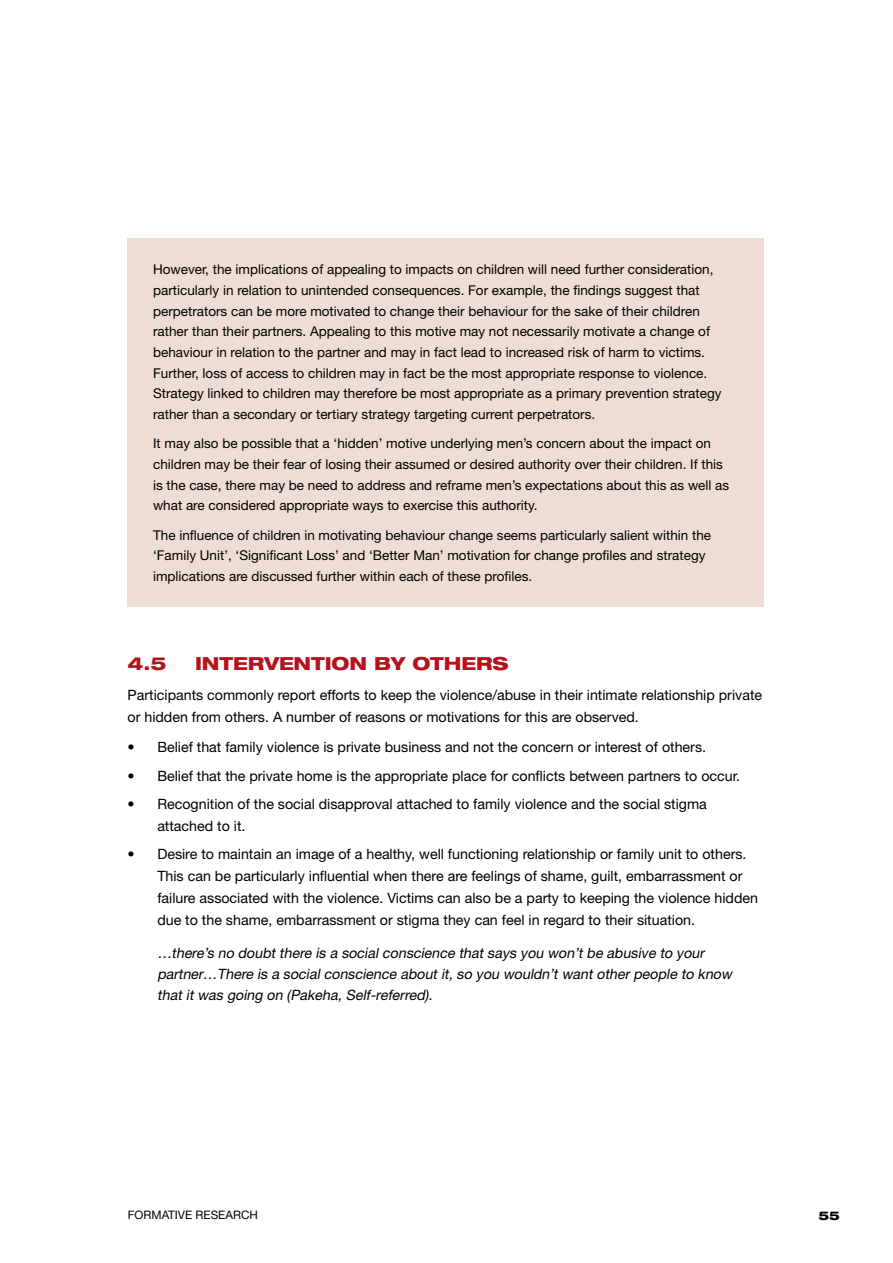
<style>
.page{position:relative;width:893px;height:1263px;background:#fff}
.page>*{position:absolute;margin:0;border:0;box-sizing:border-box;transform-origin:0 0}
.t1{font:800 expanded 18px "Helvetica Neue LT";color:#b5121b}
.t2{font:14.25px/21.9px "Helvetica Neue LT";color:#000}
.t3{font:italic 14.25px/20.7px "Helvetica Neue LT";color:#000}
.t4{font:13.5px/20.7px "Helvetica Neue LT";color:#000}
.t5{font:800 expanded 12px "Helvetica Neue LT";color:#000}
.t6{font:11.7px "Helvetica Neue LT";color:#000}
</style>
<div class="page">
<div style="left:128px;top:238px;width:636px;height:369px;background:#eeddd4"></div>
<p class="t4" style="left:153px;top:259px;width:570px">However, the implications of appealing to impacts on children will need further consideration, particularly in relation to unintended consequences. For example, the findings suggest that perpetrators can be more motivated to change their behaviour for the sake of their children rather than their partners. Appealing to this motive may not necessarily motivate a change of behaviour in relation to the partner and may in fact lead to increased risk of harm to victims.<br>Further, loss of access to children may in fact be the most appropriate response to violence.<br>Strategy linked to children may therefore be most appropriate as a primary prevention strategy rather than a secondary or tertiary strategy targeting current perpetrators.</p>
<p class="t4" style="left:153px;top:433px;width:578px">It may also be possible that a ‘hidden’ motive underlying men’s concern about the impact on children may be their fear of losing their assumed or desired authority over their children. If this is the case, there may be need to address and reframe men’s expectations about this as well as what are considered appropriate ways to exercise this authority.</p>
<p class="t4" style="left:153px;top:524px;width:560px">The influence of children in motivating behaviour change seems particularly salient within the ‘Family Unit’, ‘Significant Loss’ and ‘Better Man’ motivation for change profiles and strategy implications are discussed further within each of these profiles.</p>
<h1 class="t1" style="left:128px;top:651px;width:40px">4.5</h1>
<h1 class="t1" style="left:195px;top:651px;width:23px">INTERVENTION</h1>
<h1 class="t1" style="left:374px;top:651px;width:17px">BY</h1>
<h1 class="t1" style="left:412px;top:651px;width:35px">OTHERS</h1>
<p class="t2" style="left:128px;top:684px;width:636px">Participants commonly report efforts to keep the violence/abuse in their intimate relationship private or hidden from others. A number of reasons or motivations for this are observed.</p>
<p class="t2" style="left:128px;top:736px;width:580px">• Belief that family violence is private business and not the concern or interest of others.</p>
<p class="t2" style="left:128px;top:764px;width:614px">• Belief that the private home is the appropriate place for conflicts between partners to occur.</p>
<p class="t2" style="left:157px;top:792px;width:551px;text-indent:-30px">• Recognition of the social disapproval attached to family violence and the social stigma attached to it.</p>
<p class="t2" style="left:157px;top:843px;width:602px;text-indent:-30px">• Desire to maintain an image of a healthy, well functioning relationship or family unit to others.<br>This can be particularly influential when there are feelings of shame, guilt, embarrassment or failure associated with the violence. Victims can also be a party to keeping the violence hidden due to the shame, embarrassment or stigma they can feel in regard to their situation.</p>
<p class="t3" style="left:157px;top:942px;width:579px">…there’s no doubt there is a social conscience that says you won’t be abusive to your partner…There is a social conscience about it, so you wouldn’t want other people to know that it was going on (Pakeha, Self-referred) .</p>
<p class="t6" style="left:128px;top:1208px;width:131px">FORMATIVE RESEARCH</p>
<p class="t5" style="left:818px;top:1208px;width:23px">55</p>
</div>
